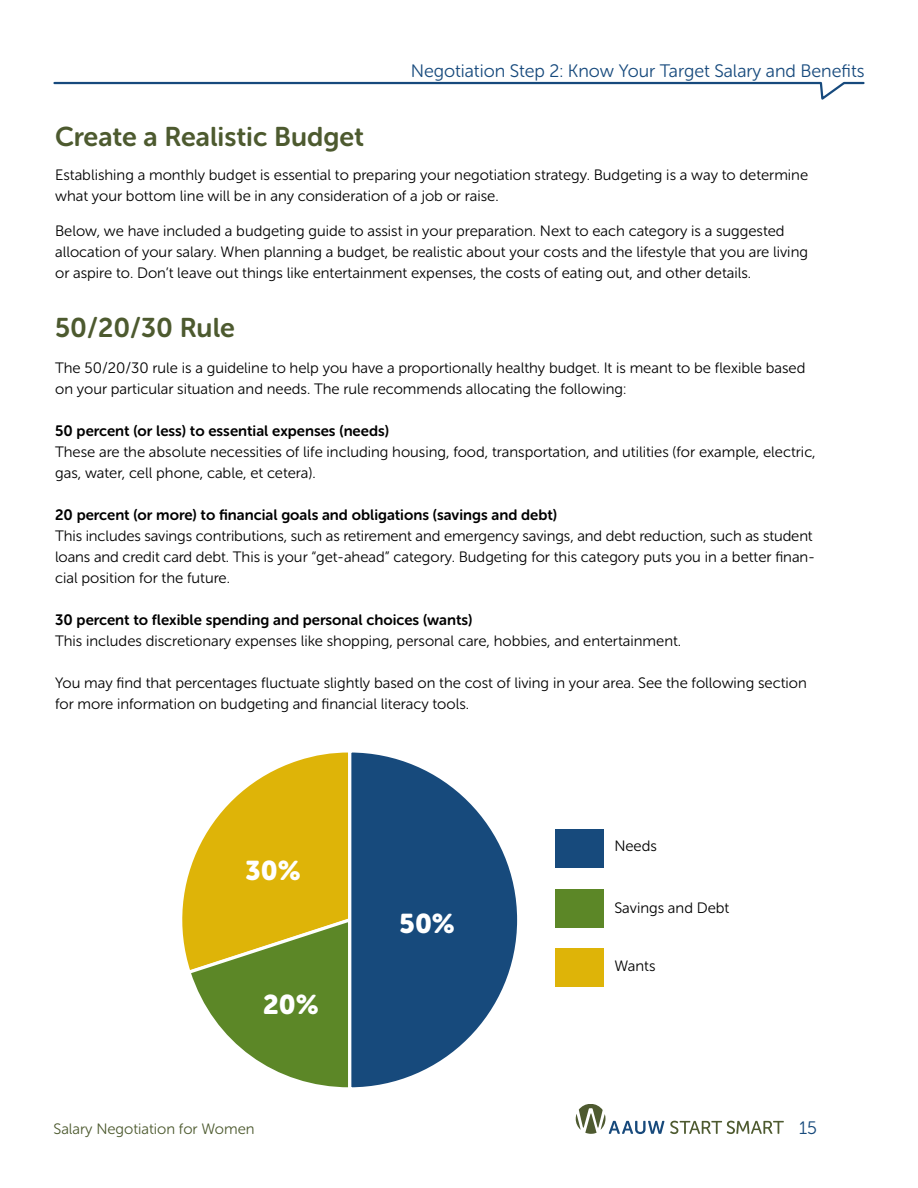
<style>
.page{position:relative;width:918px;height:1188px;background:#fff}
.page>*{position:absolute;margin:0;border:0;box-sizing:border-box;transform-origin:0 0}
.t1{font:27px "Museo Sans Rounded 700";color:#4d5a2f}
.t2{font:27px "Museo Sans Rounded 900";color:#fff}
.t3{font:18px "Museo Sans Rounded 300";color:#174a7d}
.t4{font:18px "Museo Sans Rounded 300";color:#174a7c}
.t5{font:15px/21px "Museo Sans Rounded 300";color:#000}
.t6{font:15px "Museo Sans Rounded 700";color:#000}
.t7{font:15px "Museo Sans Rounded 300";color:#4d5a2f}
</style>
<div class="page">
<svg style="left:53px;top:81px;width:812px;height:19px"></svg>
<svg style="left:576px;top:1104px;width:208px;height:30px"></svg>
<div style="left:556px;top:948px;width:48px;height:39px;background:#deb408"></div>
<div style="left:556px;top:889px;width:48px;height:39px;background:#5c8727"></div>
<svg style="left:182px;top:752px;width:165px;height:336px"></svg>
<div style="left:556px;top:829px;width:48px;height:39px;background:#174a7c"></div>
<svg style="left:347px;top:752px;width:171px;height:336px"></svg>
<p class="t3" style="left:411px;top:61px;width:455px">Negotiation Step 2: Know Your Target Salary and Benefits</p>
<h1 class="t1" style="left:55px;top:122px;width:310px">Create a Realistic Budget</h1>
<p class="t5" style="left:55px;top:165px;width:755px">Establishing a monthly budget is essential to preparing your negotiation strategy. Budgeting is a way to determine what your bottom line will be in any consideration of a job or raise.</p>
<p class="t5" style="left:55px;top:220px;width:754px">Below, we have included a budgeting guide to assist in your preparation. Next to each category is a suggested allocation of your salary. When planning a budget, be realistic about your costs and the lifestyle that you are living or aspire to. Don’t leave out things like entertainment expenses, the costs of eating out, and other details.</p>
<h1 class="t1" style="left:55px;top:313px;width:181px">50/20/30 Rule</h1>
<p class="t5" style="left:55px;top:358px;width:752px">The 50/20/30 rule is a guideline to help you have a proportionally healthy budget. It is meant to be flexible based on your particular situation and needs. The rule recommends allocating the following:</p>
<p class="t6" style="left:55px;top:423px;width:335px">50 percent (or less) to essential expenses (needs)</p>
<p class="t5" style="left:55px;top:442px;width:762px">These are the absolute necessities of life including housing, food, transportation, and utilities (for example, electric, gas, water, cell phone, cable, et cetera).</p>
<p class="t6" style="left:55px;top:507px;width:504px">20 percent (or more) to financial goals and obligations (savings and debt)</p>
<p class="t5" style="left:55px;top:526px;width:761px">This includes savings contributions, such as retirement and emergency savings, and debt reduction, such as student loans and credit card debt. This is your “get-ahead” category. Budgeting for this category puts you in a better finan&shy;cial position for the future.</p>
<p class="t6" style="left:55px;top:612px;width:419px">30 percent to flexible spending and personal choices (wants)</p>
<p class="t5" style="left:55px;top:631px;width:627px">This includes discretionary expenses like shopping, personal care, hobbies, and entertainment.</p>
<p class="t5" style="left:55px;top:673px;width:753px">You may find that percentages fluctuate slightly based on the cost of living in your area. See the following section for more information on budgeting and financial literacy tools.</p>
<h1 class="t2" style="left:246px;top:856px;width:57px">30%</h1>
<h1 class="t2" style="left:263px;top:990px;width:57px">20%</h1>
<h1 class="t2" style="left:400px;top:909px;width:57px">50%</h1>
<p class="t5" style="left:614px;top:836px;width:44px">Needs</p>
<p class="t5" style="left:614px;top:897px;width:116px">Savings and Debt</p>
<p class="t5" style="left:614px;top:956px;width:43px">Wants</p>
<p class="t7" style="left:53px;top:1121px;width:203px">Salary Negotiation for Women</p>
<p class="t4" style="left:799px;top:1118px;width:19px">15</p>
</div>
